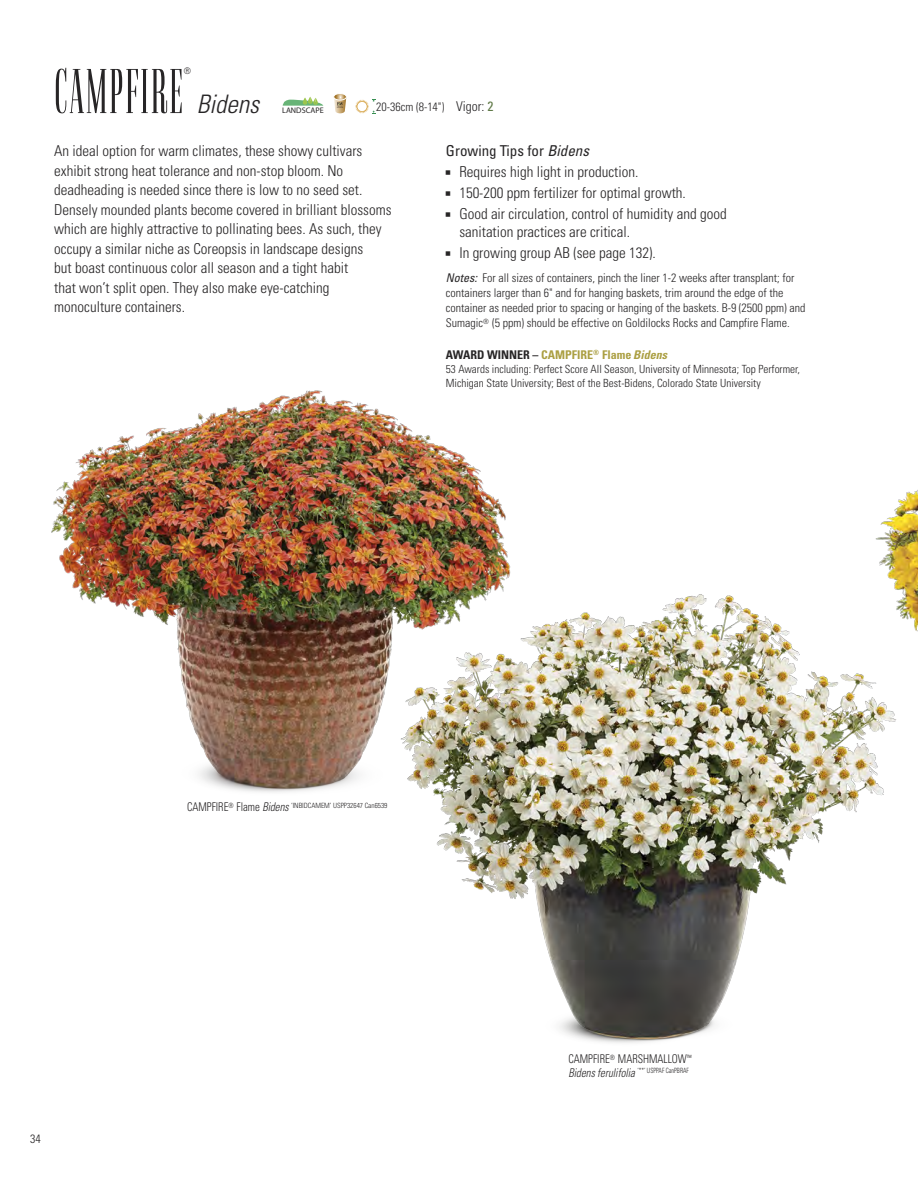
<style>
.page{position:relative;width:918px;height:1188px;background:#fff}
.page>*{position:absolute;margin:0;border:0;box-sizing:border-box;transform-origin:0 0}
.t1{font:63px "Flenja";letter-spacing:.025em;color:#272526}
.t2{font:italic 300 condensed 25.5px "Univers";color:#272526}
.t3{font:300 condensed 15px/19.5px "Univers";color:#272526}
.t4{font:condensed 15px "Univers";color:#272526}
.t5{font:300 condensed 13.5px "Univers";color:#272526}
.t6{font:300 condensed 12px/15px "Univers";color:#272526}
.t7{font:700 condensed 12px "Univers";color:#ab9f42}
.t8{font:300 condensed 12px "Univers";color:#272526;scale:.9 1}
.t9{font:300 condensed 11.25px/14.2px "Univers";color:#272526}
.t10{font:300 condensed 9px "Univers";color:#272526}
.t11{font:8.1px "Myriad";color:#272526}
.t12{font:300 condensed 7.2px "Univers";color:#272526;scale:.9 1}
.t13{font:300 condensed 7.2px "Univers";color:#272526;scale:.85 1}
.s1{font-weight:400;color:#5f7946}
.s2{font-style:italic}
.s3{font-weight:400;font-style:italic}
.s4{color:#272526}
.s5{font-size:12px}
.s6{font-style:italic;font-size:12px}
</style>
<div class="page">
<img style="left:51px;top:390px;width:460px;height:402px">
<svg style="left:355px;top:99px;width:21px;height:15px"></svg>
<svg style="left:282px;top:97px;width:41px;height:9px"></svg>
<div style="left:334px;top:93px;width:12px;height:7px;border:1px solid #fff;border-radius:50%"></div>
<svg style="left:334px;top:94px;width:12px;height:19px"></svg>
<img style="left:875px;top:490px;width:43px;height:142px">
<img style="left:400px;top:591px;width:499px;height:452px">
<p class="t10" style="left:184px;top:68px;width:9px">®</p>
<p class="t1" style="left:54px;top:54px;width:130px">CAMPFIRE</p>
<p class="t2" style="left:197px;top:95px;width:69px">Bidens</p>
<p class="t11" style="left:282px;top:107px;width:43px">LANDSCAPE</p>
<p class="t6" style="left:376px;top:100px;width:70px">20-36cm (8-14")</p>
<p class="t5" style="left:456px;top:102px;width:39px">Vigor: <span class="s1">2</span></p>
<p class="t3" style="left:54px;top:143px;width:310px">An ideal option for warm climates, these showy cultivars</p>
<p class="t3" style="left:54px;top:162px;width:290px">exhibit strong heat tolerance and non-stop bloom. No</p>
<p class="t3" style="left:54px;top:182px;width:339px">deadheading is needed since there is low to no seed set.<br>Densely mounded plants become covered in brilliant blossoms which are highly attractive to pollinating bees. As such, they</p>
<p class="t3" style="left:54px;top:240px;width:310px">occupy a similar niche as Coreopsis in landscape designs</p>
<p class="t3" style="left:54px;top:260px;width:295px">but boast continuous color all season and a tight habit</p>
<p class="t3" style="left:54px;top:279px;width:277px">that won’t split open. They also make eye-catching</p>
<p class="t3" style="left:54px;top:299px;width:132px">monoculture containers.</p>
<p class="t4" style="left:446px;top:145px;width:148px">Growing Tips for <span class="s2">Bidens</span></p>
<p class="t3" style="left:446px;top:164px;width:194px">■ Requires high light in production.</p>
<p class="t3" style="left:446px;top:185px;width:242px">■ 150-200 ppm fertilizer for optimal growth.</p>
<p class="t3" style="left:446px;top:206px;width:282px">■ Good air circulation, control of humidity and good</p>
<p class="t3" style="left:459px;top:224px;width:172px">sanitation practices are critical.</p>
<p class="t3" style="left:446px;top:245px;width:212px">■ In growing group AB (see page 132).</p>
<p class="t6" style="left:446px;top:272px;width:350px"><span class="s3">Notes:</span> For all sizes of containers, pinch the liner 1-2 weeks after transplant; for</p>
<p class="t6" style="left:446px;top:287px;width:339px">containers larger than 6" and for hanging baskets, trim around the edge of the</p>
<p class="t6" style="left:446px;top:302px;width:361px">container as needed prior to spacing or hanging of the baskets. B-9 (2500 ppm) and<br>Sumagic<sup>®</sup> (5 ppm) should be effective on Goldilocks Rocks and Campfire Flame.</p>
<p class="t7" style="left:446px;top:350px;width:225px"><span class="s4">AWARD WINNER –</span> CAMPFIRE<sup>®</sup> Flame<span class="s2">Bidens</span></p>
<p class="t9" style="left:446px;top:363px;width:356px">53 Awards including: Perfect Score All Season, University of Minnesota; Top Performer,<br>Michigan State University; Best of the Best-Bidens, Colorado State University</p>
<p class="t6" style="left:30px;top:1133px;width:12px">34</p>
<p class="t12" style="left:187px;top:803px;width:224px"><span class="s5">CAMPFIRE</span>® <span class="s5">Flame</span> <span class="s6">Bidens</span>‘INBIDCAMEM’ USPP32647 Can6539</p>
<p class="t8" style="left:569px;top:1055px;width:138px">CAMPFIRE<sup>®</sup> MARSHMALLOW<sup>™</sup></p>
<p class="t13" style="left:569px;top:1068px;width:143px"><span class="s6">Bidens ferulifolia</span> ‘**’ USPPAF CanPBRAF</p>
</div>
